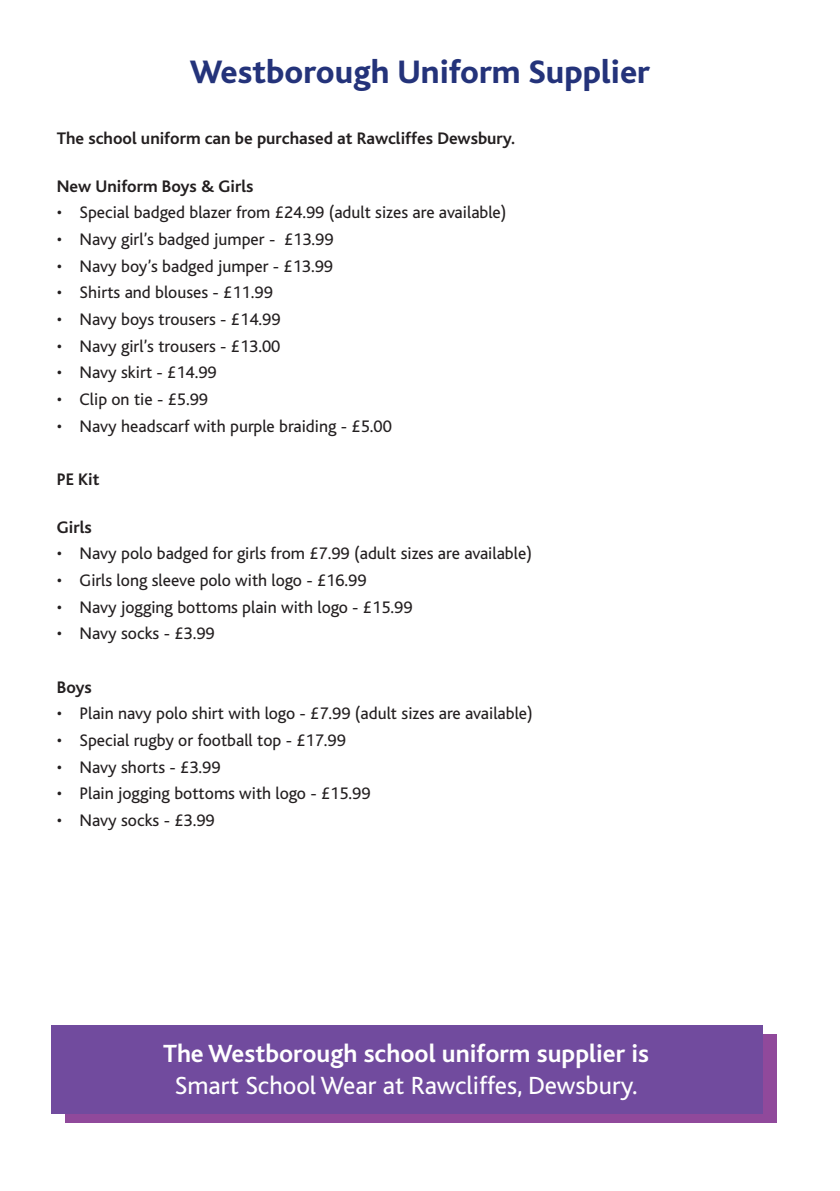
<style>
.page{position:relative;width:840px;height:1191px;background:#fff}
.page>*{position:absolute;margin:0;border:0;box-sizing:border-box;transform-origin:0 0}
.t1{font:800 34px "Bliss";color:#24337a}
.t2{font:700 26px "Bliss";color:#fff}
.t3{font:26px "Bliss";color:#fff}
.t4{font:17.6px "Bliss";color:#231f20}
.t5{font:700 17.6px "Bliss";color:#231f20}
</style>
<div class="page">
<div style="left:65px;top:1034px;width:711px;height:89px;background:#90499b"></div>
<div style="left:51px;top:1025px;width:711px;height:88px;background:#714b9e"></div>
<h1 class="t1" style="left:190px;top:54px;width:461px">Westborough Uniform Supplier</h1>
<p class="t5" style="left:57px;top:129px;width:459px">The school uniform can be purchased at Rawcliffes Dewsbury.</p>
<p class="t5" style="left:57px;top:177px;width:198px">New Uniform Boys &amp; Girls</p>
<p class="t4" style="left:57px;top:203px;width:451px">• Special badged blazer from £24.99 (adult sizes are available)</p>
<p class="t4" style="left:57px;top:230px;width:278px">• Navy girl’s badged jumper - £13.99</p>
<p class="t4" style="left:57px;top:256px;width:277px">• Navy boy’s badged jumper - £13.99</p>
<p class="t4" style="left:57px;top:283px;width:217px">• Shirts and blouses - £11.99</p>
<p class="t4" style="left:57px;top:310px;width:225px">• Navy boys trousers - £14.99</p>
<p class="t4" style="left:57px;top:336px;width:225px">• Navy girl’s trousers - £13.00</p>
<p class="t4" style="left:57px;top:363px;width:161px">• Navy skirt - £14.99</p>
<p class="t4" style="left:57px;top:390px;width:153px">• Clip on tie - £5.99</p>
<p class="t4" style="left:57px;top:416px;width:336px">• Navy headscarf with purple braiding - £5.00</p>
<p class="t5" style="left:57px;top:470px;width:44px">PE Kit</p>
<p class="t5" style="left:57px;top:518px;width:36px">Girls</p>
<p class="t4" style="left:57px;top:544px;width:476px">• Navy polo badged for girls from £7.99 (adult sizes are available)</p>
<p class="t4" style="left:57px;top:571px;width:311px">• Girls long sleeve polo with logo - £16.99</p>
<p class="t4" style="left:57px;top:597px;width:357px">• Navy jogging bottoms plain with logo - £15.99</p>
<p class="t4" style="left:57px;top:624px;width:159px">• Navy socks - £3.99</p>
<p class="t5" style="left:57px;top:678px;width:36px">Boys</p>
<p class="t4" style="left:57px;top:704px;width:477px">• Plain navy polo shirt with logo - £7.99 (adult sizes are available)</p>
<p class="t4" style="left:57px;top:731px;width:290px">• Special rugby or football top - £17.99</p>
<p class="t4" style="left:57px;top:757px;width:165px">• Navy shorts - £3.99</p>
<p class="t4" style="left:57px;top:784px;width:315px">• Plain jogging bottoms with logo - £15.99</p>
<p class="t4" style="left:57px;top:811px;width:159px">• Navy socks - £3.99</p>
<h2 class="t2" style="left:163px;top:1040px;width:487px">The Westborough school uniform supplier is</h2>
<h2 class="t3" style="left:175px;top:1071px;width:464px">Smart School Wear at Rawcliffes, Dewsbury.</h2>
</div>
